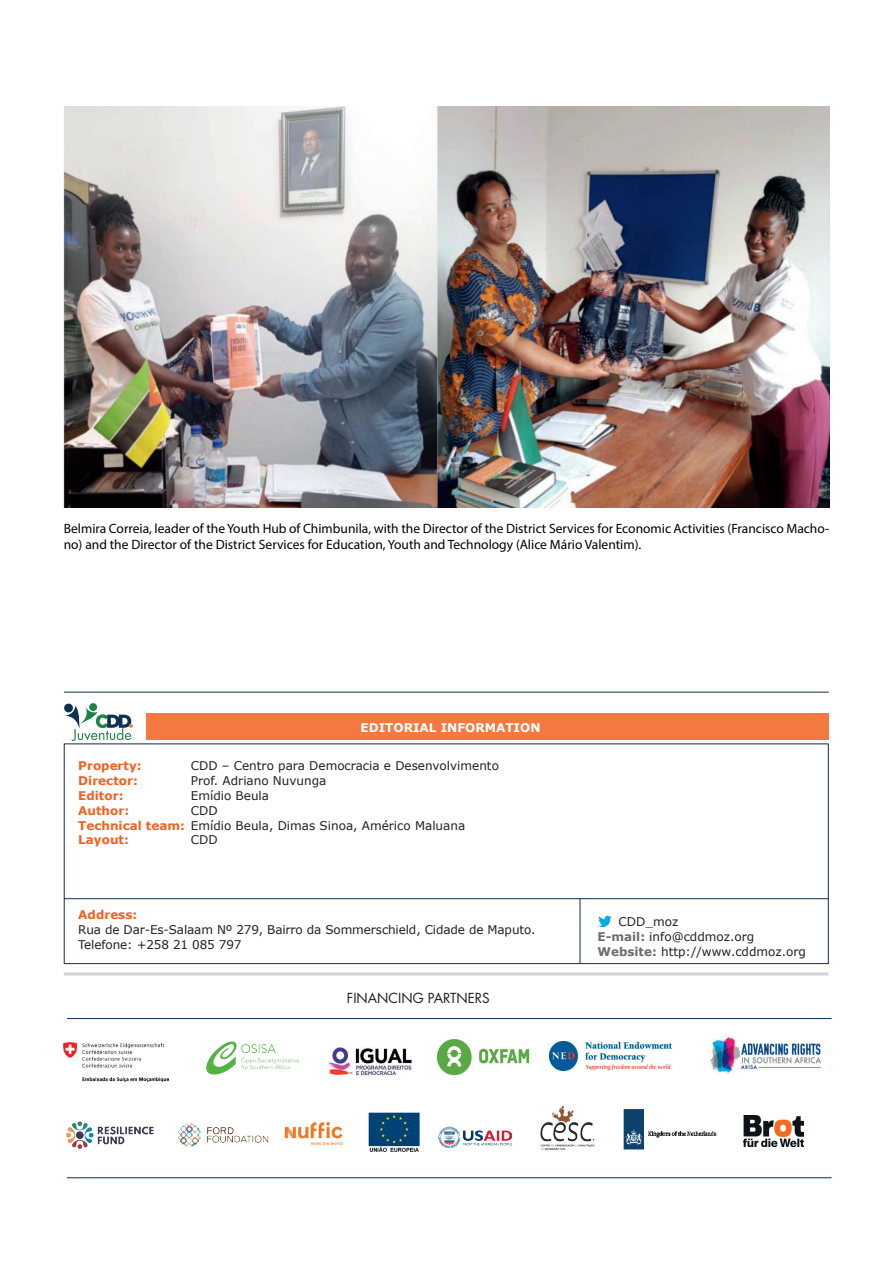
<style>
.page{position:relative;width:893px;height:1263px;background:#fff}
.page>*{position:absolute;margin:0;border:0;box-sizing:border-box;transform-origin:0 0}
.t1{font:13.5px/16.5px "Myriad Pro";color:#000002}
.t2{font:13.5px "Futura LT";color:#231f20}
.t3{font:12px/15px "Verdana";color:#231f20}
.t4{font:700 12px "Verdana";color:#f26221}
.t5{font:700 12px "Verdana";color:#fff}
.s1{font-weight:700;color:#f26221}
.s2{font-weight:700;color:#6c6d70}
</style>
<div class="page">
<img style="left:64px;top:106px;width:765px;height:402px">
<div style="left:146px;top:713px;width:682px;height:27px;background:#f47940"></div>
<div style="left:64px;top:744px;width:764px;height:220px;border:1px solid #102d4e"></div>
<hr style="left:64px;top:898px;width:765px;height:1px;background:#102d4e">
<hr style="left:64px;top:692px;width:765px;height:1px;background:#102d4e">
<hr style="left:580px;top:898px;width:1px;height:66px;background:#102d4e">
<img style="left:598px;top:915px;width:14px;height:13px">
<svg style="left:65px;top:703px;width:68px;height:38px"></svg>
<img style="left:369px;top:1113px;width:50px;height:39px">
<hr style="left:67px;top:1018px;width:764px;height:1px;background:#102d4e">
<img style="left:64px;top:1042px;width:104px;height:39px">
<img style="left:206px;top:1041px;width:93px;height:34px">
<img style="left:284px;top:1122px;width:59px;height:23px">
<img style="left:549px;top:1041px;width:123px;height:29px">
<img style="left:436px;top:1039px;width:93px;height:36px">
<img style="left:178px;top:1123px;width:91px;height:24px">
<img style="left:66px;top:1121px;width:88px;height:28px">
<img style="left:623px;top:1109px;width:94px;height:41px">
<hr style="left:64px;top:972px;width:764px;height:3px;background:#d1d2d4">
<img style="left:327px;top:1047px;width:86px;height:29px">
<img style="left:540px;top:1106px;width:55px;height:44px">
<img style="left:710px;top:1036px;width:111px;height:38px">
<img style="left:439px;top:1126px;width:73px;height:21px">
<hr style="left:67px;top:1177px;width:764px;height:1px;background:#102d4e">
<img style="left:743px;top:1116px;width:61px;height:31px">
<p class="t1" style="left:64px;top:520px;width:767px">Belmira Correia, leader of the Youth Hub of Chimbunila, with the Director of the District Services for Economic Activities (Francisco Macho&shy;no) and the Director of the District Services for Education, Youth and Technology (Alice Mário Valentim).</p>
<p class="t5" style="left:361px;top:720px;width:181px">EDITORIAL INFORMATION</p>
<p class="t4" style="left:78px;top:758px;width:65px">Property:</p>
<p class="t3" style="left:191px;top:758px;width:310px">CDD – Centro para Democracia e Desenvolvimento</p>
<p class="t4" style="left:78px;top:773px;width:61px">Director:</p>
<p class="t3" style="left:191px;top:773px;width:137px">Prof. Adriano Nuvunga</p>
<p class="t4" style="left:78px;top:788px;width:47px">Editor:</p>
<p class="t3" style="left:191px;top:788px;width:80px">Emídio Beula</p>
<p class="t4" style="left:78px;top:803px;width:52px">Author:</p>
<p class="t3" style="left:78px;top:803px;width:388px;text-indent:112px">CDD<br><span class="s1">Technical team:</span> Emídio Beula, Dimas Sinoa, Américo Maluana<br><span class="s1">Layout:</span></p>
<p class="t3" style="left:191px;top:833px;width:28px">CDD</p>
<p class="t4" style="left:78px;top:907px;width:61px">Address:</p>
<p class="t3" style="left:78px;top:922px;width:459px">Rua de Dar-Es-Salaam Nº 279, Bairro da Sommerschield, Cidade de Maputo.<br>Telefone: +258 21 085 797</p>
<p class="t3" style="left:597px;top:914px;width:210px;text-indent:21px">CDD_moz<br><span class="s2">E-mail:</span> info@cddmoz.org<br><span class="s2">Website:</span> http://www.cddmoz.org</p>
<p class="t2" style="left:347px;top:990px;width:144px">FINANCING PARTNERS</p>
</div>
